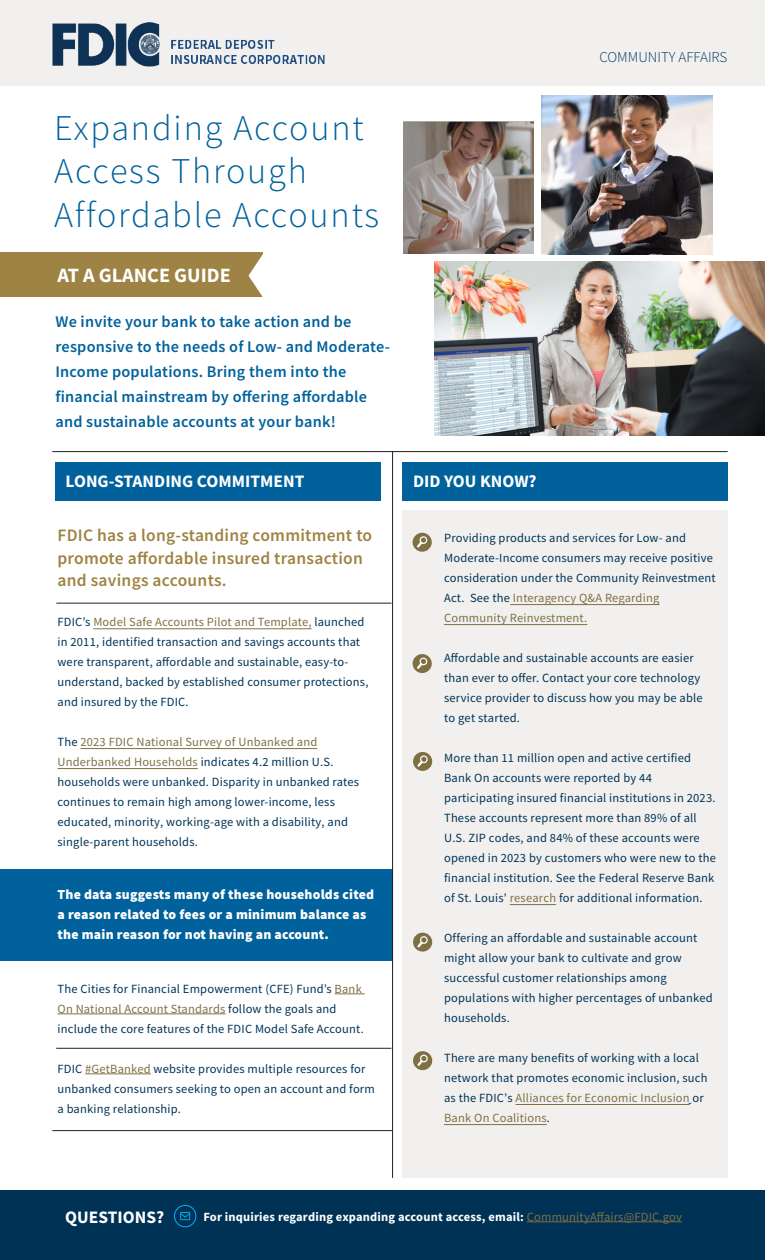
<style>
.page{position:relative;width:765px;height:1260px;background:#fff}
.page>*{position:absolute;margin:0;border:0;box-sizing:border-box;transform-origin:0 0}
.t1{font:300 36.25px/43.8px "Source Sans Pro";letter-spacing:.05em;color:#00619c}
.Heading_2{font:700 20.25px "Source Sans Pro";color:#fff}
.t2{font:600 17.5px/22.5px "Source Sans Pro";letter-spacing:.015em;color:#9f8344}
.Heading_2-2{font:700 17.5px "Source Sans Pro";color:#fff}
.t3{font:600 16.25px/25px "Source Sans Pro";letter-spacing:.015em;color:#00619c}
.t4{font:300 15px "Source Sans Pro";color:#003a5d}
.t5{font:900 13.75px/20px "Source Sans Pro";letter-spacing:.015em;color:#fff}
.t6{font:12.5px/20px "Source Sans Pro";letter-spacing:.015em;color:#003357}
.t7{font:700 12.5px "Source Sans Pro";letter-spacing:.015em;color:#fff}
.s1{color:#7f7044}
.s2{font-weight:400;color:#7f7044}
</style>
<div class="page">
<div style="left:0;top:252px;width:262px;height:45px;background:#9f8344"></div>
<div style="left:0;top:869px;width:393px;height:92px;background:#00619c"></div>
<div style="left:402px;top:510px;width:326px;height:668px;background:#f2f0ee"></div>
<div style="left:0;top:0;width:765px;height:86px;background:#f2f0ee"></div>
<hr style="left:52px;top:451px;width:676px;height:1px;background:#231f20">
<hr style="left:392px;top:451px;width:1px;height:727px;background:#231f20">
<hr style="left:335px;top:994px;width:30px;height:1px;background:#7f7044">
<hr style="left:58px;top:1014px;width:168px;height:1px;background:#7f7044">
<hr style="left:85px;top:1074px;width:66px;height:1px;background:#7f7044">
<div style="left:402px;top:462px;width:326px;height:39px;background:#00619c"></div>
<div style="left:413px;top:533px;width:19px;height:19px;background:#7f7044;border-radius:50%"></div>
<svg style="left:417px;top:535px;width:12px;height:13px"></svg>
<div style="left:413px;top:654px;width:19px;height:19px;background:#7f7044;border-radius:50%"></div>
<svg style="left:417px;top:656px;width:12px;height:13px"></svg>
<div style="left:413px;top:752px;width:19px;height:19px;background:#7f7044;border-radius:50%"></div>
<svg style="left:417px;top:754px;width:12px;height:13px"></svg>
<div style="left:413px;top:933px;width:19px;height:19px;background:#7f7044;border-radius:50%"></div>
<svg style="left:417px;top:936px;width:11px;height:11px"></svg>
<div style="left:413px;top:1051px;width:19px;height:19px;background:#7f7044;border-radius:50%"></div>
<svg style="left:417px;top:1053px;width:12px;height:13px"></svg>
<div style="left:0;top:1190px;width:765px;height:70px;background:#003256"></div>
<svg style="left:174px;top:1205px;width:22px;height:22px"></svg>
<hr style="left:527px;top:1221px;width:155px;height:1px;background:#7f7044">
<img style="left:53px;top:23px;width:272px;height:44px">
<hr style="left:56px;top:1048px;width:335px;height:1px;background:#231f20">
<hr style="left:52px;top:1130px;width:340px;height:1px;background:#231f20">
<svg style="left:249px;top:253px;width:14px;height:44px"></svg>
<img style="left:541px;top:96px;width:171px;height:159px">
<img style="left:404px;top:121px;width:130px;height:132px">
<hr style="left:56px;top:603px;width:336px;height:1px;background:#231f20">
<div style="left:55px;top:462px;width:325px;height:39px;background:#00619c"></div>
<img style="left:435px;top:261px;width:330px;height:175px">
<hr style="left:93px;top:628px;width:219px;height:1px;background:#7f7044">
<hr style="left:80px;top:748px;width:237px;height:1px;background:#7f7044">
<hr style="left:58px;top:768px;width:140px;height:1px;background:#7f7044">
<hr style="left:510px;top:604px;width:149px;height:1px;background:#7f7044">
<hr style="left:444px;top:624px;width:143px;height:1px;background:#7f7044">
<hr style="left:510px;top:904px;width:46px;height:1px;background:#7f7044">
<hr style="left:516px;top:1104px;width:174px;height:1px;background:#7f7044">
<hr style="left:444px;top:1124px;width:103px;height:1px;background:#7f7044">
<p class="t1" style="left:54px;top:106px;width:326px">Expanding Account<br>Access Through<br>Affordable Accounts</p>
<p class="Heading_2" style="left:58px;top:261px;width:175px">AT A GLANCE GUIDE</p>
<p class="t3" style="left:55px;top:309px;width:336px">We invite your bank to take action and be responsive to the needs of Low- and Moderate-Income populations. Bring them into the financial mainstream by offering affordable and sustainable accounts at your bank!</p>
<p class="Heading_2-2" style="left:66px;top:469px;width:240px">LONG-STANDING COMMITMENT</p>
<p class="t2" style="left:58px;top:524px;width:316px">FDIC has a long-standing commitment to promote affordable insured transaction and savings accounts.</p>
<p class="t6" style="left:58px;top:612px;width:312px">FDIC’s <span class="s1">Model Safe Accounts Pilot and Template,</span> launched in 2011, identified transaction and savings accounts that were transparent, affordable and sustainable, easy-to&shy;understand, backed by established consumer protections, and insured by the FDIC.</p>
<p class="t6" style="left:58px;top:732px;width:303px">The <span class="s1">2023 FDIC National Survey of Unbanked and Underbanked Households</span> indicates 4.2 million U.S. households were unbanked. Disparity in unbanked rates continues to remain high among lower-income, less educated, minority, working-age with a disability, and single-parent households.</p>
<p class="t5" style="left:58px;top:884px;width:318px">The data suggests many of these households cited a reason related to fees or a minimum balance as the main reason for not having an account.</p>
<p class="t6" style="left:58px;top:978px;width:306px">The Cities for Financial Empowerment (CFE) Fund’s <span class="s1">Bank</span></p>
<p class="t6" style="left:58px;top:998px;width:308px"><span class="s1">On National Account Standards</span> follow the goals and include the core features of the FDIC Model Safe Account.</p>
<p class="t6" style="left:58px;top:1058px;width:319px">FDIC <span class="s1">#GetBanked</span> website provides multiple resources for unbanked consumers seeking to open an account and form a banking relationship.</p>
<p class="t4" style="left:599px;top:48px;width:130px">COMMUNITY AFFAIRS</p>
<h3 class="Heading_2-2" style="left:413px;top:469px;width:125px">DID YOU KNOW?</h3>
<p class="t6" style="left:444px;top:528px;width:273px">Providing products and services for Low- and Moderate-Income consumers may receive positive consideration under the Community Reinvestment Act. See the <span class="s1">Interagency Q&amp;A Regarding Community Reinvestment.</span></p>
<p class="t6" style="left:444px;top:648px;width:260px">Affordable and sustainable accounts are easier than ever to offer. Contact your core technology service provider to discuss how you may be able to get started.</p>
<p class="t6" style="left:444px;top:748px;width:273px">More than 11 million open and active certified Bank On accounts were reported by 44 participating insured financial institutions in 2023.<br>These accounts represent more than 89% of all U.S. ZIP codes, and 84% of these accounts were opened in 2023 by customers who were new to the financial institution. See the Federal Reserve Bank of St. Louis' <span class="s1">research</span> for additional information.</p>
<p class="t6" style="left:444px;top:928px;width:270px">Offering an affordable and sustainable account might allow your bank to cultivate and grow successful customer relationships among populations with higher percentages of unbanked households.</p>
<p class="t6" style="left:444px;top:1048px;width:265px">There are many benefits of working with a local network that promotes economic inclusion, such as the FDIC’s <span class="s1">Alliances for Economic Inclusion</span> or <span class="s1">Bank On Coalitions</span>.</p>
<p class="Heading_2-2" style="left:65px;top:1205px;width:101px">QUESTIONS?</p>
<p class="t7" style="left:203px;top:1208px;width:480px">For inquiries regarding expanding account access, email: <span class="s2">CommunityAffairs@FDIC.gov</span></p>
</div>
